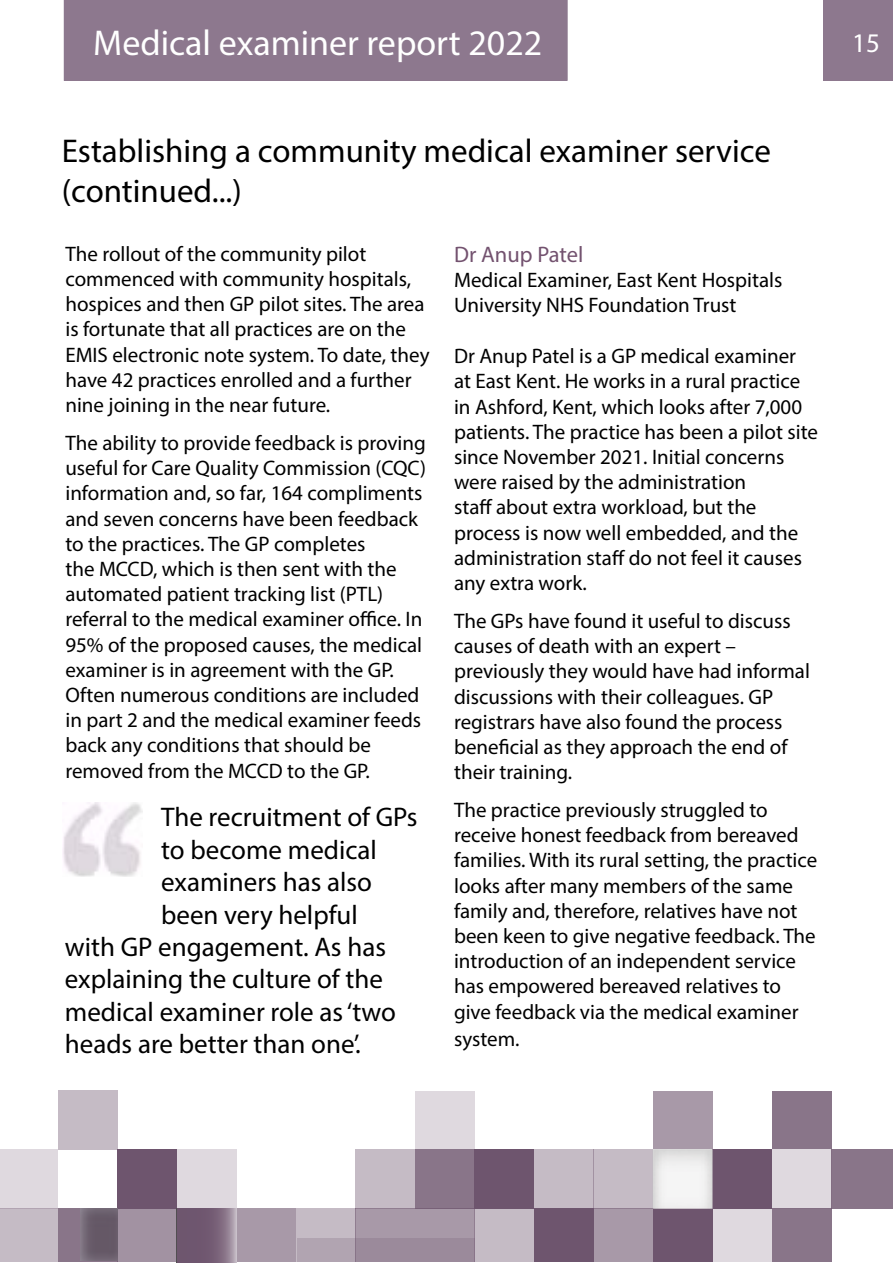
<style>
.page{position:relative;width:893px;height:1263px;background:#fff}
.page>*{position:absolute;margin:0;border:0;box-sizing:border-box;transform-origin:0 0}
.t1{font:36px "Myriad Pro";color:#fff}
.t2{font:33px/39.6px "Myriad Pro";color:#000}
.t3{font:27px "Myriad Pro";color:#000}
.t4{font:27px "Myriad Pro";color:#fff}
.t5{font:22.5px "Myriad Pro";color:#73526f}
.t6{font:21px/25.2px "Myriad Pro";color:#000}
</style>
<div class="page">
<div style="left:65px;top:0;width:502px;height:81px;background:#8d788e"></div>
<div style="left:824px;top:0;width:69px;height:81px;background:#8d788e"></div>
<div style="left:415px;top:1091px;width:59px;height:58px;background:#dfd9df"></div>
<div style="left:653px;top:1091px;width:60px;height:58px;background:#a899a8"></div>
<div style="left:772px;top:1091px;width:60px;height:58px;background:#897589"></div>
<div style="left:0;top:1149px;width:58px;height:60px;background:#dfd9df"></div>
<div style="left:58px;top:1090px;width:59px;height:60px;background:#c5bbc5"></div>
<div style="left:117px;top:1149px;width:60px;height:60px;background:#6e556e"></div>
<div style="left:177px;top:1149px;width:59px;height:60px;background:#dfd9df"></div>
<div style="left:355px;top:1149px;width:60px;height:60px;background:#c5bbc5"></div>
<div style="left:415px;top:1149px;width:59px;height:60px;background:#897589"></div>
<div style="left:474px;top:1149px;width:60px;height:60px;background:#6e556e"></div>
<div style="left:593px;top:1149px;width:60px;height:60px;background:#c5bbc5"></div>
<div style="left:713px;top:1149px;width:59px;height:60px;background:#6e556e"></div>
<div style="left:772px;top:1149px;width:60px;height:60px;background:#dfd9df"></div>
<div style="left:832px;top:1149px;width:61px;height:60px;background:#897589"></div>
<div style="left:0;top:1209px;width:58px;height:53px;background:#c5bbc5"></div>
<div style="left:58px;top:1209px;width:59px;height:53px;background:#897589"></div>
<div style="left:236px;top:1209px;width:60px;height:53px;background:#a899a8"></div>
<div style="left:296px;top:1209px;width:59px;height:53px;background:#c5bbc5"></div>
<div style="left:355px;top:1209px;width:60px;height:53px;background:#a899a8"></div>
<div style="left:415px;top:1209px;width:59px;height:53px;background:#a899a8"></div>
<div style="left:474px;top:1209px;width:60px;height:53px;background:#c5bbc5"></div>
<div style="left:534px;top:1209px;width:59px;height:53px;background:#6e556e"></div>
<div style="left:593px;top:1209px;width:60px;height:53px;background:#a899a8"></div>
<div style="left:653px;top:1209px;width:60px;height:53px;background:#6e556e"></div>
<div style="left:713px;top:1209px;width:59px;height:53px;background:#dfd9df"></div>
<div style="left:772px;top:1208px;width:59px;height:53px;background:#897589"></div>
<div style="left:117px;top:1209px;width:60px;height:53px;background:#a292a2"></div>
<img style="left:236px;top:1209px;width:1px;height:53px">
<div style="left:534px;top:1149px;width:59px;height:60px;background:#c5bbc5"></div>
<svg style="left:176px;top:1209px;width:60px;height:53px;background:#7b657b"></svg>
<div style="left:297px;top:1238px;width:177px;height:24px;background:linear-gradient(to right,#b0a3b0,#948194)"></div>
<svg style="left:80px;top:1208px;width:37px;height:53px;background:#6c606e"></svg>
<img style="left:62px;top:803px;width:81px;height:73px">
<h1 class="t1" style="left:93px;top:20px;width:451px">Medical examiner report 2022</h1>
<p class="t4" style="left:852px;top:26px;width:29px">15</p>
<h2 class="t2" style="left:62px;top:131px;width:711px">Establishing a community medical examiner service (continued...)</h2>
<p class="t6" style="left:65px;top:241px;width:366px">The rollout of the community pilot commenced with community hospitals, hospices and then GP pilot sites. The area is fortunate that all practices are on the EMIS electronic note system. To date, they have 42 practices enrolled and a further nine joining in the near future.</p>
<p class="t6" style="left:65px;top:430px;width:362px">The ability to provide feedback is proving useful for Care Quality Commission (CQC) information and, so far, 164 compliments and seven concerns have been feedback to the practices. The GP completes<br>the MCCD, which is then sent with the automated patient tracking list (PTL) referral to the medical examiner office. In 95% of the proposed causes, the medical examiner is in agreement with the GP.<br>Often numerous conditions are included in part 2 and the medical examiner feeds back any conditions that should be removed from the MCCD to the GP.</p>
<p class="t3" style="left:161px;top:801px;width:258px">The recruitment of GPs</p>
<p class="t3" style="left:161px;top:833px;width:217px">to become medical</p>
<p class="t3" style="left:161px;top:865px;width:212px">examiners has also</p>
<p class="t3" style="left:161px;top:898px;width:198px">been very helpful</p>
<p class="t3" style="left:65px;top:930px;width:323px">with GP engagement. As has</p>
<p class="t3" style="left:65px;top:963px;width:320px">explaining the culture of the</p>
<p class="t3" style="left:65px;top:995px;width:333px">medical examiner role as ‘two</p>
<p class="t3" style="left:65px;top:1027px;width:297px">heads are better than one’.</p>
<p class="t5" style="left:454px;top:241px;width:131px">Dr Anup Patel</p>
<p class="t6" style="left:454px;top:267px;width:330px">Medical Examiner, East Kent Hospitals<br>University NHS Foundation Trust</p>
<p class="t6" style="left:454px;top:343px;width:366px">Dr Anup Patel is a GP medical examiner at East Kent. He works in a rural practice in Ashford, Kent, which looks after 7,000 patients. The practice has been a pilot site since November 2021. Initial concerns were raised by the administration<br>staff about extra workload, but the process is now well embedded, and the administration staff do not feel it causes any extra work.</p>
<p class="t6" style="left:454px;top:608px;width:357px">The GPs have found it useful to discuss causes of death with an expert – previously they would have had informal discussions with their colleagues. GP registrars have also found the process beneficial as they approach the end of their training.</p>
<p class="t6" style="left:454px;top:797px;width:365px">The practice previously struggled to receive honest feedback from bereaved families. With its rural setting, the practice looks after many members of the same family and, therefore, relatives have not been keen to give negative feedback. The introduction of an independent service has empowered bereaved relatives to give feedback via the medical examiner system.</p>
</div>
